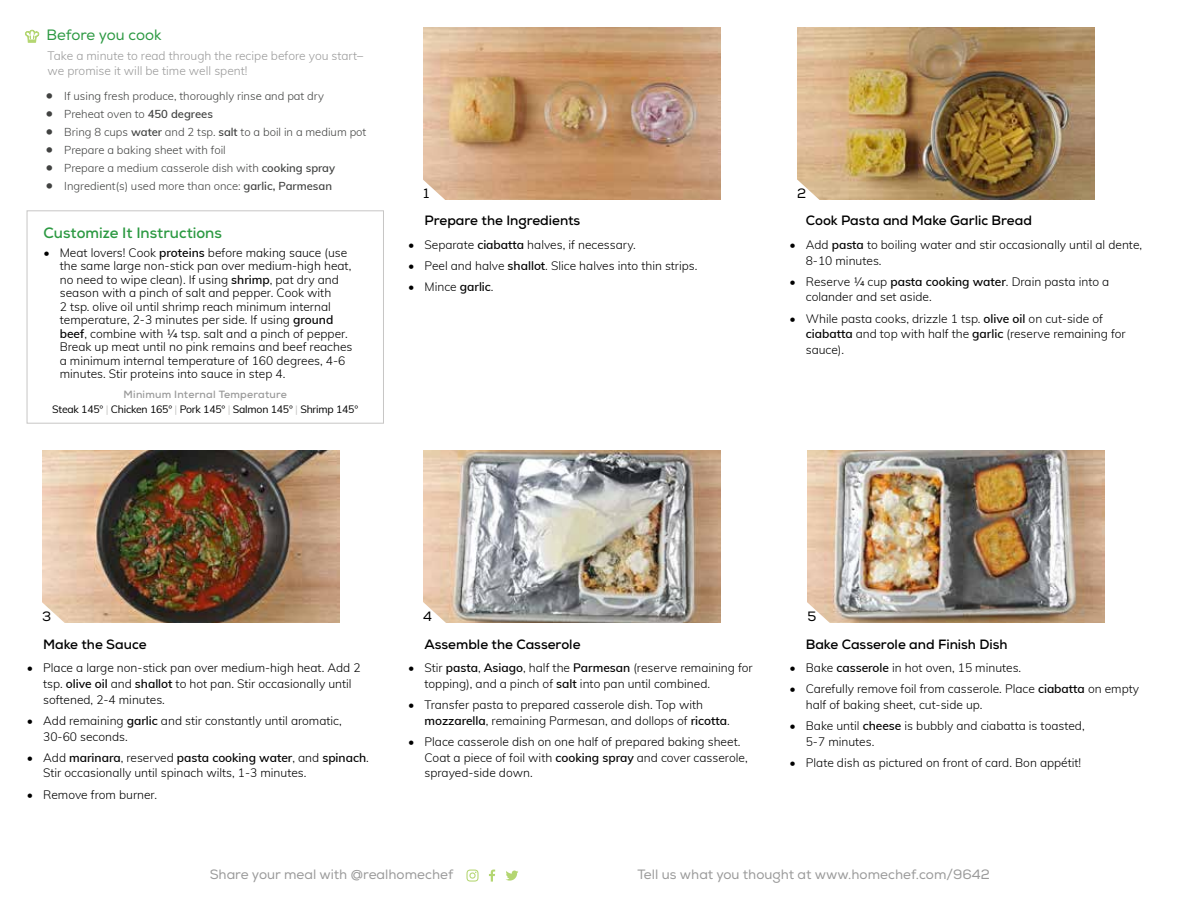
<style>
.page{position:relative;width:1188px;height:918px;background:#fff}
.page>*{position:absolute;margin:0;border:0;box-sizing:border-box;transform-origin:0 0}
.t1{font:700 15px "Nexa";color:#2c9942}
.t2{font:15px "Nexa";letter-spacing:-.005em;color:#2c9942}
.t3{font:700 13.5px "Nexa";color:#000}
.t4{font:13.5px "Nexa";color:#9a9a9a}
.t5{font:13.5px "Nexa";color:#000}
.t6{font:300 12px/15.8px "Muli";color:#000}
.t7{font:300 12px/15px "Muli";color:#9a9a9a}
.t8{font:300 11.25px "Muli";color:#414241}
.t9{font:10.5px "Muli";letter-spacing:-.02em;color:#000}
.t10{font:700 10.5px "Nexa";letter-spacing:.02em;color:#9a9a9a}
.s1{font-size:15px}
.s2{font-weight:600}
.s3{color:#c7c6c5}
</style>
<div class="page">
<div style="left:27px;top:210px;width:357px;height:214px;border:1px solid #c7c6c5"></div>
<svg style="left:25px;top:30px;width:14px;height:12px"></svg>
<svg style="left:489px;top:870px;width:6px;height:12px"></svg>
<svg style="left:466px;top:870px;width:13px;height:12px"></svg>
<svg style="left:506px;top:871px;width:12px;height:10px"></svg>
<img style="left:42px;top:450px;width:297px;height:173px">
<img style="left:423px;top:450px;width:297px;height:173px">
<img style="left:423px;top:27px;width:297px;height:173px">
<img style="left:808px;top:450px;width:297px;height:173px">
<img style="left:797px;top:27px;width:297px;height:173px">
<svg style="left:423px;top:178px;width:24px;height:22px"></svg>
<svg style="left:797px;top:178px;width:24px;height:22px"></svg>
<svg style="left:42px;top:601px;width:24px;height:22px"></svg>
<svg style="left:423px;top:601px;width:24px;height:22px"></svg>
<svg style="left:807px;top:601px;width:24px;height:22px"></svg>
<p class="t2" style="left:46px;top:26px;width:117px">Before you cook</p>
<p class="t7" style="left:48px;top:47px;width:317px">Take a minute to read through the recipe before you start– we promise it will be time well spent!</p>
<p class="t8" style="left:45px;top:88px;width:280px"><span class="s1">•</span> If using fresh produce, thoroughly rinse and pat dry</p>
<p class="t8" style="left:45px;top:106px;width:169px"><span class="s1">•</span> Preheat oven to <span class="s2">450 degrees</span></p>
<p class="t8" style="left:45px;top:124px;width:323px"><span class="s1">•</span> Bring 8 cups <span class="s2">water</span> and 2 tsp. <span class="s2">salt</span> to a boil in a medium pot</p>
<p class="t8" style="left:45px;top:142px;width:182px"><span class="s1">•</span> Prepare a baking sheet with foil</p>
<p class="t8" style="left:45px;top:160px;width:291px"><span class="s1">•</span> Prepare a medium casserole dish with <span class="s2">cooking spray</span></p>
<p class="t8" style="left:45px;top:178px;width:288px"><span class="s1">•</span> Ingredient(s) used more than once: <span class="s2">garlic, Parmesan</span></p>
<p class="t1" style="left:44px;top:223px;width:180px">Customize It Instructions</p>
<p class="t6" style="left:60px;top:245px;width:294px;line-height:13.5px;text-indent:-16px">• Meat lovers! Cook <span class="s2">proteins</span> before making sauce (use the same large non-stick pan over medium-high heat, no need to wipe clean). If using <span class="s2">shrimp</span>, pat dry and season with a pinch of salt and pepper. Cook with<br>2 tsp. olive oil until shrimp reach minimum internal temperature, 2-3 minutes per side. If using <span class="s2">ground beef</span>, combine with ¼ tsp. salt and a pinch of pepper.<br>Break up meat until no pink remains and beef reaches a minimum internal temperature of 160 degrees, 4-6 minutes. Stir proteins into sauce in step 4.</p>
<p class="t10" style="left:124px;top:387px;width:165px">Minimum Internal Temperature</p>
<p class="t9" style="left:52px;top:401px;width:308px">Steak 145° <span class="s3">|</span> Chicken 165° <span class="s3">|</span> Pork 145° <span class="s3">|</span> Salmon 145° <span class="s3">|</span> Shrimp 145°</p>
<p class="t5" style="left:423px;top:185px;width:7px">1</p>
<p class="t3" style="left:425px;top:212px;width:157px">Prepare the Ingredients</p>
<p class="t6" style="left:408px;top:236px;width:229px">• Separate <span class="s2">ciabatta</span> halves, if necessary.</p>
<p class="t6" style="left:408px;top:257px;width:291px">• Peel and halve <span class="s2">shallot</span>. Slice halves into thin strips.</p>
<p class="t6" style="left:408px;top:278px;width:87px">• Mince <span class="s2">garlic</span>.</p>
<p class="t5" style="left:797px;top:185px;width:11px">2</p>
<p class="t3" style="left:806px;top:212px;width:228px">Cook Pasta and Make Garlic Bread</p>
<p class="t6" style="left:806px;top:236px;width:338px;text-indent:-16px">• Add <span class="s2">pasta</span> to boiling water and stir occasionally until al dente,<br>8-10 minutes.</p>
<p class="t6" style="left:806px;top:273px;width:305px;text-indent:-16px">• Reserve ¼ cup <span class="s2">pasta cooking water</span>. Drain pasta into a colander and set aside.</p>
<p class="t6" style="left:806px;top:310px;width:322px;text-indent:-16px">• While pasta cooks, drizzle 1 tsp. <span class="s2">olive oil</span> on cut-side of <span class="s2">ciabatta</span> and top with half the <span class="s2">garlic</span> (reserve remaining for sauce).</p>
<p class="t5" style="left:42px;top:608px;width:11px">3</p>
<p class="t5" style="left:423px;top:608px;width:10px">4</p>
<p class="t5" style="left:808px;top:608px;width:10px">5</p>
<p class="t3" style="left:43px;top:636px;width:105px">Make the Sauce</p>
<p class="t6" style="left:43px;top:659px;width:319px;text-indent:-16px">• Place a large non-stick pan over medium-high heat. Add 2 tsp. <span class="s2">olive oil</span> and <span class="s2">shallot</span> to hot pan. Stir occasionally until softened, 2-4 minutes.</p>
<p class="t6" style="left:43px;top:712px;width:300px;text-indent:-16px">• Add remaining <span class="s2">garlic</span> and stir constantly until aromatic,<br>30-60 seconds.</p>
<p class="t6" style="left:43px;top:749px;width:327px;text-indent:-16px">• Add <span class="s2">marinara</span>, reserved <span class="s2">pasta cooking water</span>, and <span class="s2">spinach</span>.<br>Stir occasionally until spinach wilts, 1-3 minutes.</p>
<p class="t6" style="left:27px;top:786px;width:132px">• Remove from burner.</p>
<p class="t3" style="left:425px;top:635px;width:158px">Assemble the Casserole</p>
<p class="t6" style="left:425px;top:659px;width:330px;text-indent:-16px">• Stir <span class="s2">pasta</span>, <span class="s2">Asiago</span>, half the <span class="s2">Parmesan</span> (reserve remaining for topping), and a pinch of <span class="s2">salt</span> into pan until combined.</p>
<p class="t6" style="left:425px;top:696px;width:307px;text-indent:-16px">• Transfer pasta to prepared casserole dish. Top with <span class="s2">mozzarella</span>, remaining Parmesan, and dollops of <span class="s2">ricotta</span>.</p>
<p class="t6" style="left:425px;top:733px;width:325px;text-indent:-16px">• Place casserole dish on one half of prepared baking sheet.<br>Coat a piece of foil with <span class="s2">cooking spray</span> and cover casserole, sprayed-side down.</p>
<p class="t3" style="left:806px;top:635px;width:203px">Bake Casserole and Finish Dish</p>
<p class="t6" style="left:790px;top:659px;width:233px">• Bake <span class="s2">casserole</span> in hot oven, 15 minutes.</p>
<p class="t6" style="left:806px;top:681px;width:335px;text-indent:-16px">• Carefully remove foil from casserole. Place <span class="s2">ciabatta</span> on empty half of baking sheet, cut-side up.</p>
<p class="t6" style="left:806px;top:717px;width:280px;text-indent:-16px">• Bake until <span class="s2">cheese</span> is bubbly and ciabatta is toasted,<br>5-7 minutes.</p>
<p class="t6" style="left:790px;top:754px;width:293px">• Plate dish as pictured on front of card. Bon appétit!</p>
<p class="t4" style="left:210px;top:867px;width:245px">Share your meal with @realhomechef</p>
<p class="t4" style="left:638px;top:867px;width:354px">Tell us what you thought at www.homechef.com/9642</p>
</div>
